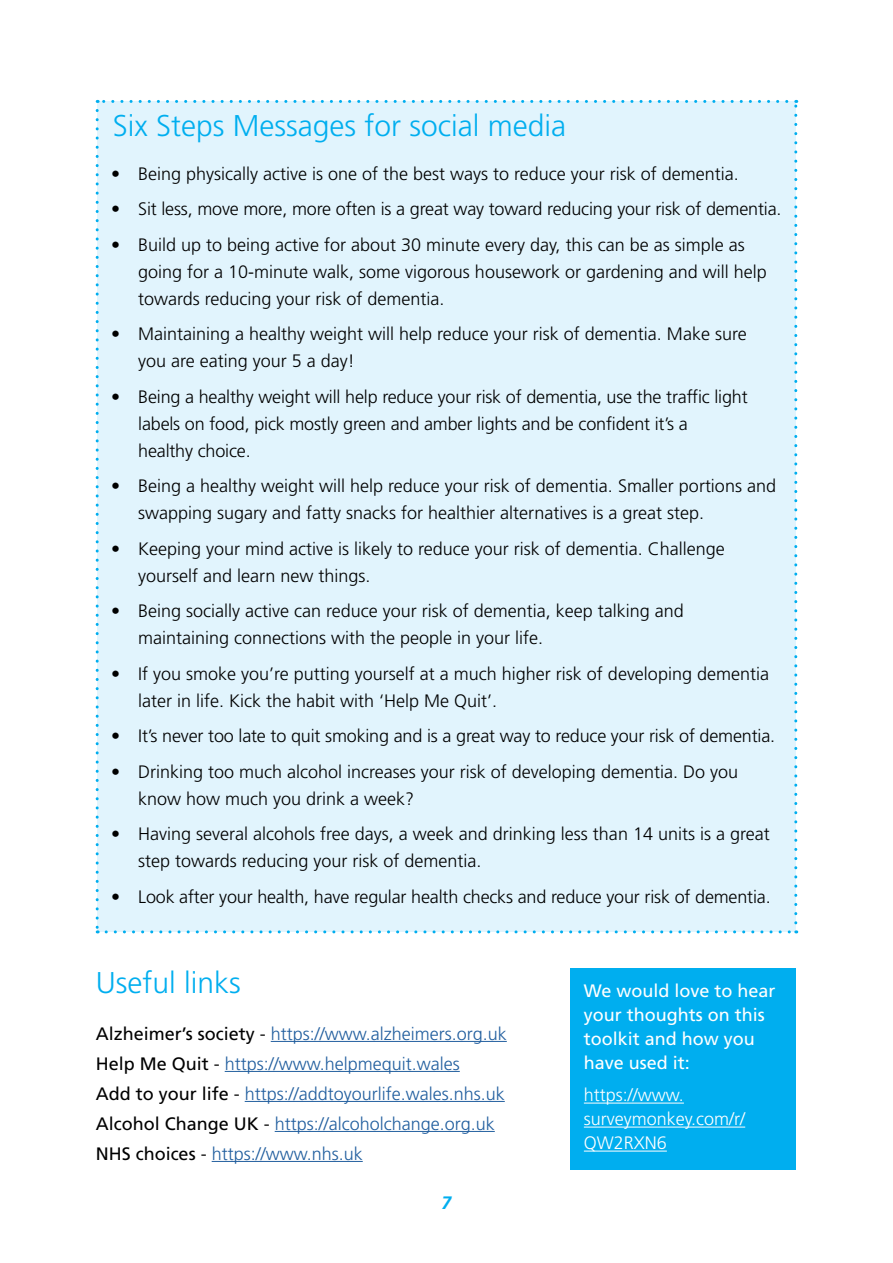
<style>
.page{position:relative;width:893px;height:1263px;background:#fff}
.page>*{position:absolute;margin:0;border:0;box-sizing:border-box;transform-origin:0 0}
.t1{font:300 30px "Frutiger";color:#00aeef}
.t2{font:300 18px/27px "Frutiger";color:#000}
.t3{font:300 18px/30px "Frutiger";color:#215e9e}
.t4{font:18px/24px "Frutiger";color:#fff}
.t5{font:300 18px/24px "Frutiger";color:#fff}
.t6{font:italic 700 18px "Frutiger";color:#00aeef}
.s1{font-weight:400;color:#000}
.s2{color:#000}
</style>
<div class="page">
<div style="left:570px;top:968px;width:226px;height:202px;background:#00aeef"></div>
<div style="left:97px;top:101px;width:699px;height:831px;background:#e1f4fd"></div>
<svg style="left:96px;top:110px;width:3px;height:823px"></svg>
<svg style="left:106px;top:930px;width:691px;height:3px"></svg>
<svg style="left:794px;top:100px;width:3px;height:823px"></svg>
<svg style="left:97px;top:100px;width:690px;height:3px"></svg>
<hr style="left:271px;top:1041px;width:236px;height:1px;background:#215e9e">
<hr style="left:225px;top:1071px;width:235px;height:1px;background:#215e9e">
<hr style="left:245px;top:1101px;width:260px;height:1px;background:#215e9e">
<hr style="left:275px;top:1131px;width:220px;height:1px;background:#215e9e">
<hr style="left:212px;top:1161px;width:151px;height:1px;background:#215e9e">
<hr style="left:584px;top:1102px;width:100px;height:1px;background:#fff">
<hr style="left:584px;top:1126px;width:161px;height:1px;background:#fff">
<hr style="left:584px;top:1150px;width:83px;height:1px;background:#fff">
<h1 class="t1" style="left:113px;top:109px;width:455px">Six Steps Messages for social media</h1>
<p class="t2" style="left:111px;top:160px;width:629px">• Being physically active is one of the best ways to reduce your risk of dementia.</p>
<p class="t2" style="left:111px;top:196px;width:672px">• Sit less, move more, more often is a great way toward reducing your risk of dementia.</p>
<p class="t2" style="left:138px;top:231px;width:630px;text-indent:-27px">• Build up to being active for about 30 minute every day, this can be as simple as going for a 10-minute walk, some vigorous housework or gardening and will help towards reducing your risk of dementia.</p>
<p class="t2" style="left:138px;top:321px;width:610px;text-indent:-27px">• Maintaining a healthy weight will help reduce your risk of dementia. Make sure you are eating your 5 a day!</p>
<p class="t2" style="left:138px;top:383px;width:611px;text-indent:-27px">• Being a healthy weight will help reduce your risk of dementia, use the traffic light labels on food, pick mostly green and amber lights and be confident it’s a<br>healthy choice.</p>
<p class="t2" style="left:138px;top:473px;width:639px;text-indent:-27px">• Being a healthy weight will help reduce your risk of dementia. Smaller portions and swapping sugary and fatty snacks for healthier alternatives is a great step.</p>
<p class="t2" style="left:138px;top:535px;width:588px;text-indent:-27px">• Keeping your mind active is likely to reduce your risk of dementia. Challenge yourself and learn new things.</p>
<p class="t2" style="left:138px;top:598px;width:547px;text-indent:-27px">• Being socially active can reduce your risk of dementia, keep talking and maintaining connections with the people in your life.</p>
<p class="t2" style="left:138px;top:660px;width:632px;text-indent:-27px">• If you smoke you’re putting yourself at a much higher risk of developing dementia later in life. Kick the habit with ‘Help Me Quit’.</p>
<p class="t2" style="left:111px;top:723px;width:665px">• It’s never too late to quit smoking and is a great way to reduce your risk of dementia.</p>
<p class="t2" style="left:138px;top:758px;width:601px;text-indent:-27px">• Drinking too much alcohol increases your risk of developing dementia. Do you know how much you drink a week?</p>
<p class="t2" style="left:138px;top:821px;width:633px;text-indent:-27px">• Having several alcohols free days, a week and drinking less than 14 units is a great step towards reducing your risk of dementia.</p>
<p class="t2" style="left:111px;top:883px;width:661px">• Look after your health, have regular health checks and reduce your risk of dementia.</p>
<h1 class="t1" style="left:96px;top:965px;width:147px">Useful links</h1>
<p class="t3" style="left:96px;top:1018px;width:413px"><span class="s1">Alzheimer’s society</span> <span class="s2">-</span> https://www.alzheimers.org.uk <span class="s1">Help Me Quit</span> <span class="s2">-</span> https://www.helpmequit.wales<br><span class="s1">Add to your life</span> <span class="s2">-</span> https://addtoyourlife.wales.nhs.uk <span class="s1">Alcohol Change UK</span> <span class="s2">-</span> https://alcoholchange.org.uk <span class="s1">NHS choices</span> <span class="s2">-</span> https://www.nhs.uk</p>
<p class="t6" style="left:441px;top:1192px;width:12px">7</p>
<p class="t4" style="left:584px;top:978px;width:193px">We would love to hear your thoughts on this toolkit and how you have used it:</p>
<p class="t5" style="left:584px;top:1083px;width:163px">https://www. surveymonkey.com/r/<br>QW2RXN6</p>
</div>
